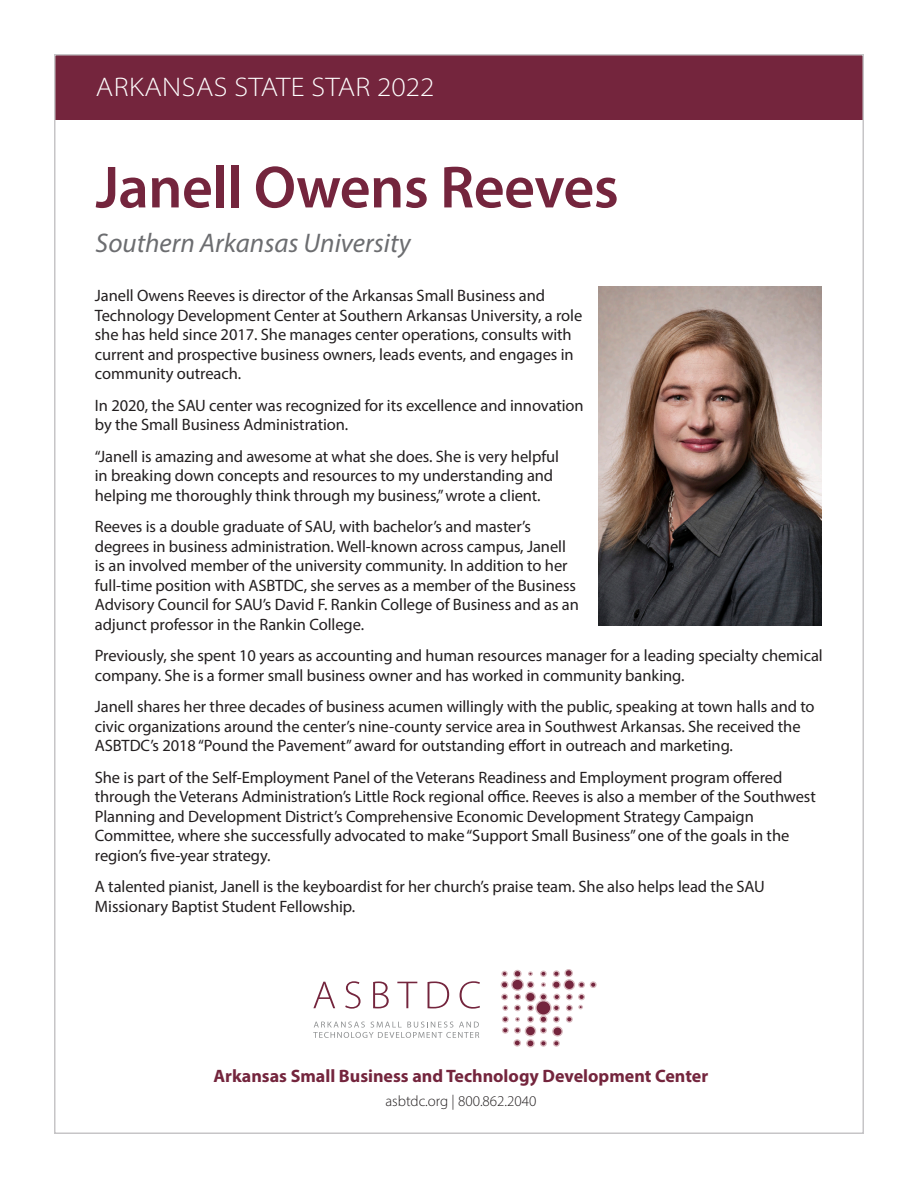
<style>
.page{position:relative;width:918px;height:1188px;background:#fff}
.page>*{position:absolute;margin:0;border:0;box-sizing:border-box;transform-origin:0 0}
.No_Spacing{font:600 60px "Myriad Pro";letter-spacing:-.01em;color:#74253d}
.t1{font:italic 27px "Myriad Pro";color:#6c6d70}
.t2{font:300 semi-expanded 27px "Myriad Pro";letter-spacing:.02em;color:#fff}
.t3{font:700 18px "Myriad Pro";color:#74253d}
.t4{font:16.5px/19.5px "Myriad Pro";letter-spacing:-.005em;color:#231f20}
.t5{font:300 15px "Myriad Pro";color:#231f20}
</style>
<div class="page">
<svg style="left:501px;top:969px;width:96px;height:78px"></svg>
<svg style="left:313px;top:982px;width:22px;height:26px"></svg>
<svg style="left:345px;top:981px;width:16px;height:28px"></svg>
<svg style="left:373px;top:981px;width:16px;height:27px"></svg>
<svg style="left:397px;top:982px;width:20px;height:26px"></svg>
<svg style="left:428px;top:981px;width:21px;height:27px"></svg>
<svg style="left:460px;top:981px;width:20px;height:28px"></svg>
<svg style="left:313px;top:1022px;width:166px;height:16px"></svg>
<div style="left:54px;top:54px;width:810px;height:65px;background:#74253d"></div>
<img style="left:598px;top:287px;width:223px;height:338px">
<p class="t2" style="left:96px;top:71px;width:340px">ARKANSAS STATE STAR 2022</p>
<p class="No_Spacing" style="left:96px;top:149px;width:525px">Janell Owens Reeves</p>
<p class="t1" style="left:96px;top:226px;width:317px">Southern Arkansas University</p>
<p class="t4" style="left:95px;top:285px;width:489px">Janell Owens Reeves is director of the Arkansas Small Business and Technology Development Center at Southern Arkansas University, a role she has held since 2017. She manages center operations, consults with current and prospective business owners, leads events, and engages in community outreach.</p>
<p class="t4" style="left:95px;top:395px;width:490px">In 2020, the SAU center was recognized for its excellence and innovation by the Small Business Administration.</p>
<p class="t4" style="left:95px;top:446px;width:466px">“Janell is amazing and awesome at what she does. She is very helpful in breaking down concepts and resources to my understanding and helping me thoroughly think through my business,” wrote a client.</p>
<p class="t4" style="left:95px;top:516px;width:486px">Reeves is a double graduate of SAU, with bachelor’s and master’s degrees in business administration. Well-known across campus, Janell is an involved member of the university community. In addition to her full-time position with ASBTDC, she serves as a member of the Business Advisory Council for SAU’s David F. Rankin College of Business and as an adjunct professor in the Rankin College.</p>
<p class="t4" style="left:95px;top:645px;width:729px">Previously, she spent 10 years as accounting and human resources manager for a leading specialty chemical company. She is a former small business owner and has worked in community banking.</p>
<p class="t4" style="left:95px;top:696px;width:721px">Janell shares her three decades of business acumen willingly with the public, speaking at town halls and to civic organizations around the center’s nine-county service area in Southwest Arkansas. She received the<br>ASBTDC’s 2018 “Pound the Pavement” award for outstanding effort in outreach and marketing.</p>
<p class="t4" style="left:95px;top:767px;width:723px">She is part of the Self-Employment Panel of the Veterans Readiness and Employment program offered through the Veterans Administration’s Little Rock regional office. Reeves is also a member of the Southwest Planning and Development District’s Comprehensive Economic Development Strategy Campaign Committee, where she successfully advocated to make “Support Small Business” one of the goals in the region’s five-year strategy.</p>
<p class="t4" style="left:95px;top:876px;width:672px">A talented pianist, Janell is the keyboardist for her church’s praise team. She also helps lead the SAU<br>Missionary Baptist Student Fellowship.</p>
<p class="t3" style="left:214px;top:1065px;width:496px">Arkansas Small Business and Technology Development Center</p>
<p class="t5" style="left:385px;top:1092px;width:153px">asbtdc.org | 800.862.2040</p>
</div>
